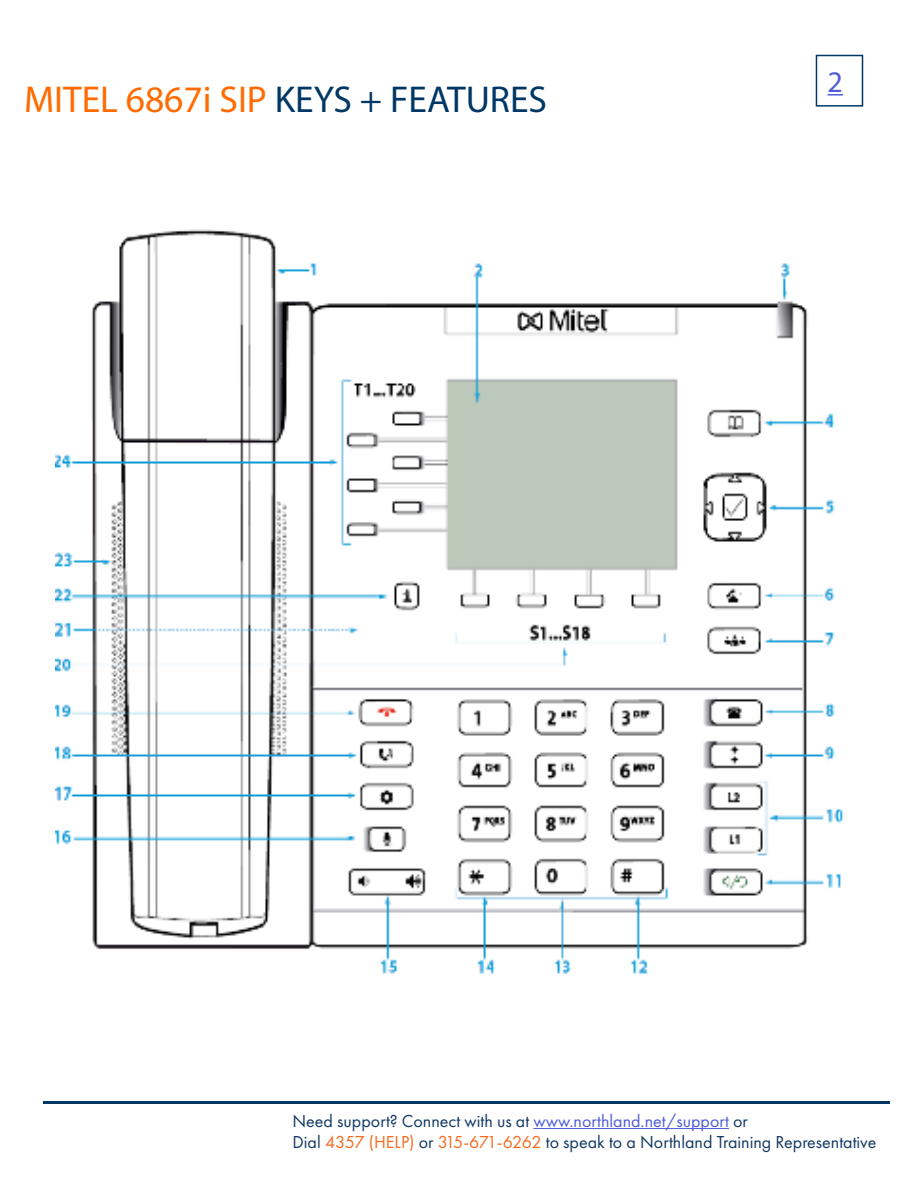
<style>
.page{position:relative;width:918px;height:1188px;background:#fff}
.page>*{position:absolute;margin:0;border:0;box-sizing:border-box;transform-origin:0 0}
.t1{font:37.5px "Myriad Pro";color:#ff6b00}
.t2{font:30px "Myriad Pro";color:#4f5cd6}
.t3{font:18px "Futura PT";color:#133863}
.s1{color:#003764}
.s2{color:#4f5cd6}
.s3{color:#f36b21}
</style>
<div class="page">
<div style="left:816px;top:55px;width:47px;height:52px;border:2px solid #003764"></div>
<svg style="left:828px;top:94px;width:15px;height:2px"></svg>
<img style="left:56px;top:229px;width:787px;height:745px">
<hr style="left:43px;top:1101px;width:846px;height:2px;background:#003764">
<hr style="left:533px;top:1128px;width:196px;height:1px;background:#4f5cd6">
<p class="t1" style="left:24px;top:76px;width:525px">MITEL 6867i SIP <span class="s1">KEYS + FEATURES</span></p>
<p class="t2" style="left:828px;top:63px;width:17px">2</p>
<p class="t3" style="left:292px;top:1110px;width:457px">Need support? Connect with us at <span class="s2">www.northland.net/support</span> or</p>
<p class="t3" style="left:292px;top:1131px;width:586px">Dial <span class="s3">4357 (HELP)</span> or <span class="s3">315-671-6262</span> to speak to a Northland Training Representative</p>
</div>
